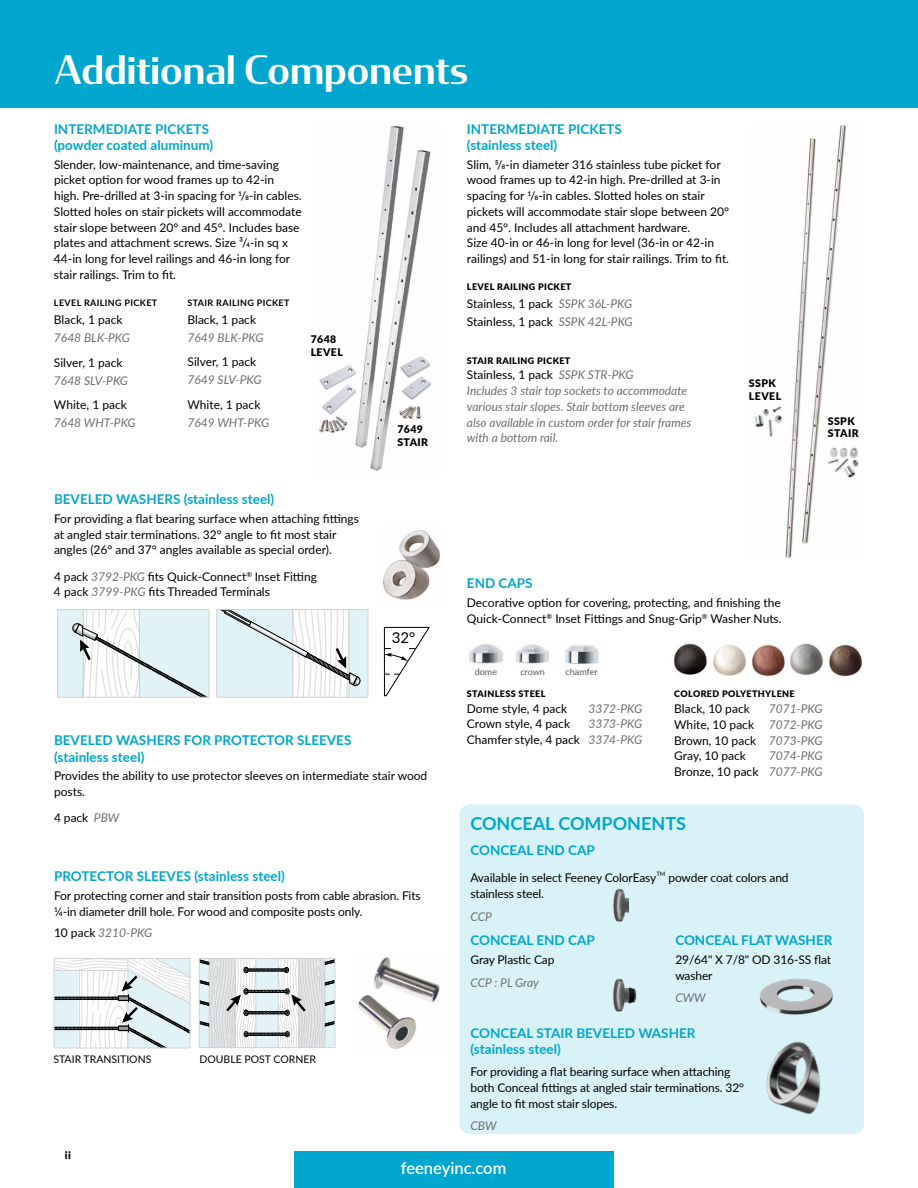
<style>
.page{position:relative;width:918px;height:1188px;background:#fff}
.page>*{position:absolute;margin:0;border:0;box-sizing:border-box;transform-origin:0 0}
.t1{font:500 39px "Condor";color:#fff}
.t2{font:700 18px "Lato";color:#00a6ce}
.t3{font:600 16.5px "Lato";color:#fff}
.t4{font:15px "Lato";color:#000}
.t5{font:700 13.5px/16.2px "Lato";color:#00a6ce}
.t6{font:12px/15.8px "Lato";color:#000}
.t7{font:italic 12px/15.8px "Lato";color:#6d6e71}
.t8{font:900 10.5px/12.6px "Lato";letter-spacing:.04em;color:#000}
.t9{font:10.5px "Lato";color:#000}
.t10{font:900 9px "Lato";letter-spacing:.04em;color:#000}
.t11{font:700 9px "Lato";letter-spacing:.04em;color:#000}
.t12{font:9px "Lato";color:#58595b}
.t13{font:6px "Lato";color:#000}
.s1{font-style:italic;color:#6d6e71}
.s2{font-style:normal;color:#000}
</style>
<div class="page">
<div style="left:294px;top:1151px;width:319px;height:37px;background:#00a6ce"></div>
<div style="left:0;top:0;width:918px;height:108px;background:#00a6ce"></div>
<div style="left:459px;top:804px;width:405px;height:330px;background:#d9f2f8;border-radius:11px"></div>
<img style="left:318px;top:125px;width:114px;height:346px">
<img style="left:766px;top:1041px;width:55px;height:74px">
<img style="left:613px;top:888px;width:16px;height:34px">
<img style="left:760px;top:978px;width:73px;height:37px">
<img style="left:754px;top:125px;width:105px;height:433px">
<img style="left:673px;top:643px;width:34px;height:32px">
<img style="left:713px;top:645px;width:33px;height:31px">
<img style="left:750px;top:644px;width:35px;height:33px">
<img style="left:790px;top:643px;width:33px;height:32px">
<img style="left:828px;top:644px;width:35px;height:33px">
<img style="left:469px;top:644px;width:34px;height:20px">
<img style="left:516px;top:644px;width:33px;height:20px">
<img style="left:565px;top:645px;width:34px;height:19px">
<img style="left:383px;top:530px;width:57px;height:70px">
<div style="left:217px;top:610px;width:151px;height:87px;background:#e2f3f8"></div>
<div style="left:216px;top:609px;width:152px;height:89px;border:1px solid #d1d3d4"></div>
<svg style="left:217px;top:609px;width:144px;height:88px"></svg>
<div style="left:58px;top:610px;width:151px;height:87px;background:#e2f3f8"></div>
<div style="left:57px;top:609px;width:152px;height:89px;border:1px solid #d1d3d4"></div>
<svg style="left:72px;top:610px;width:137px;height:88px"></svg>
<svg style="left:384px;top:626px;width:46px;height:71px"></svg>
<img style="left:358px;top:957px;width:82px;height:92px">
<svg style="left:199px;top:958px;width:136px;height:90px;background:#d0d5d7"></svg>
<svg style="left:54px;top:958px;width:136px;height:90px"></svg>
<img style="left:613px;top:978px;width:24px;height:34px">
<h1 class="t1" style="left:55px;top:55px;width:415px">Additional Components</h1>
<p class="t5" style="left:54px;top:122px;width:161px">INTERMEDIATE PICKETS (powder coated aluminum)</p>
<p class="t6" style="left:54px;top:156px;width:249px">Slender, low-maintenance, and time-saving picket option for wood frames up to 42-in high. Pre-drilled at 3-in spacing for 1/8-in cables.<br>Slotted holes on stair pickets will accommodate stair slope between 20° and 45°. Includes base plates and attachment screws. Size ³/4-in sq x 44-in long for level railings and 46-in long for stair railings. Trim to fit.</p>
<p class="t11" style="left:54px;top:299px;width:105px">LEVEL RAILING PICKET</p>
<p class="t6" style="left:54px;top:311px;width:70px">Black, 1 pack</p>
<p class="t7" style="left:54px;top:330px;width:78px">7648 BLK-PKG</p>
<p class="t6" style="left:54px;top:354px;width:70px">Silver, 1 pack</p>
<p class="t7" style="left:54px;top:373px;width:76px">7648 SLV-PKG</p>
<p class="t6" style="left:54px;top:397px;width:74px">White, 1 pack</p>
<p class="t7" style="left:54px;top:416px;width:83px">7648 WHT-PKG</p>
<p class="t11" style="left:188px;top:299px;width:104px">STAIR RAILING PICKET</p>
<p class="t6" style="left:188px;top:311px;width:70px">Black, 1 pack</p>
<p class="t7" style="left:188px;top:330px;width:78px">7649 BLK-PKG</p>
<p class="t6" style="left:188px;top:354px;width:70px">Silver, 1 pack</p>
<p class="t7" style="left:188px;top:373px;width:76px">7649 SLV-PKG</p>
<p class="t6" style="left:188px;top:396px;width:74px">White, 1 pack</p>
<p class="t7" style="left:188px;top:416px;width:83px">7649 WHT-PKG</p>
<p class="t8" style="left:311px;top:333px;width:34px">7648<br>LEVEL</p>
<p class="t5" style="left:54px;top:492px;width:222px">BEVELED WASHERS (stainless steel)</p>
<p class="t6" style="left:54px;top:510px;width:306px">For providing a flat bearing surface when attaching fittings at angled stair terminations. 32° angle to fit most stair angles (26° and 37° angles available as special order).</p>
<p class="t6" style="left:54px;top:568px;width:265px">4 pack <span class="s1">3792-PKG</span> fits Quick-Connect<sup>®</sup> Inset Fitting<br>4 pack <span class="s1">3799-PKG</span> fits Threaded Terminals</p>
<p class="t8" style="left:397px;top:423px;width:32px">7649<br>STAIR</p>
<p class="t4" style="left:392px;top:627px;width:25px">32°</p>
<p class="t5" style="left:467px;top:122px;width:157px">INTERMEDIATE PICKETS (stainless steel)</p>
<p class="t6" style="left:467px;top:156px;width:264px">Slim, 5 /8-in diameter 316 stainless tube picket for wood frames up to 42-in high. Pre-drilled at 3-in spacing for 1/8-in cables. Slotted holes on stair pickets will accommodate stair slope between 20° and 45°. Includes all attachment hardware.<br>Size 40-in or 46-in long for level (36-in or 42-in railings) and 51-in long for stair railings. Trim to fit.</p>
<p class="t10" style="left:467px;top:282px;width:106px">LEVEL RAILING PICKET</p>
<p class="t6" style="left:467px;top:294px;width:167px;line-height:18px">Stainless, 1 pack <span class="s1">SSPK 36L-PKG<br></span>Stainless, 1 pack <span class="s1">SSPK 42L-PKG</span></p>
<p class="t10" style="left:467px;top:355px;width:105px">STAIR RAILING PICKET</p>
<p class="t7" style="left:467px;top:368px;width:226px"><span class="s2">Stainless, 1 pack</span> SSPK STR-PKG<br>Includes 3 stair top sockets to accommodate various stair slopes. Stair bottom sleeves are also available in custom order for stair frames with a bottom rail.</p>
<p class="t8" style="left:749px;top:377px;width:34px">SSPK<br>LEVEL</p>
<p class="t5" style="left:467px;top:576px;width:67px">END CAPS</p>
<p class="t6" style="left:467px;top:594px;width:316px">Decorative option for covering, protecting, and finishing the<br>Quick-Connect<sup>®</sup> Inset Fittings and Snug-Grip<sup>®</sup> Washer Nuts.</p>
<p class="t12" style="left:475px;top:666px;width:24px">dome</p>
<p class="t12" style="left:520px;top:666px;width:26px">crown</p>
<p class="t12" style="left:566px;top:666px;width:34px">chamfer</p>
<p class="t8" style="left:828px;top:415px;width:32px">SSPK<br>STAIR</p>
<p class="t5" style="left:54px;top:733px;width:299px">BEVELED WASHERS FOR PROTECTOR SLEEVES (stainless steel)</p>
<p class="t6" style="left:54px;top:768px;width:375px">Provides the ability to use protector sleeves on intermediate stair wood posts.</p>
<p class="t6" style="left:54px;top:810px;width:67px">4 pack <span class="s1">PBW</span></p>
<p class="t5" style="left:54px;top:869px;width:232px">PROTECTOR SLEEVES (stainless steel)</p>
<p class="t6" style="left:54px;top:887px;width:368px">For protecting corner and stair transition posts from cable abrasion. Fits ¼-in diameter drill hole. For wood and composite posts only.</p>
<p class="t7" style="left:54px;top:925px;width:100px"><span class="s2">10 pack</span> 3210-PKG</p>
<p class="t9" style="left:53px;top:1051px;width:99px">STAIR TRANSITIONS</p>
<p class="t9" style="left:200px;top:1051px;width:118px">DOUBLE POST CORNER</p>
<p class="t8" style="left:65px;top:1149px;width:8px">ii</p>
<p class="t10" style="left:467px;top:688px;width:80px">STAINLESS STEEL</p>
<p class="t6" style="left:467px;top:700px;width:102px">Dome style, 4 pack</p>
<p class="t7" style="left:588px;top:701px;width:55px">3372-PKG</p>
<p class="t6" style="left:467px;top:716px;width:105px">Crown style, 4 pack</p>
<p class="t6" style="left:467px;top:716px;width:177px;text-align:right"><span class="s1">3373-PKG<br></span>Chamfer style, 4 pack <span class="s1">3374-PKG</span></p>
<p class="t10" style="left:674px;top:689px;width:122px">COLORED POLYETHYLENE</p>
<p class="t6" style="left:674px;top:700px;width:77px">Black, 10 pack</p>
<p class="t6" style="left:674px;top:700px;width:150px;text-align:justify;text-indent:94px"><span class="s1">7071-PKG </span>White, 10 pack <span class="s1">7072-PKG </span>Brown, 10 pack <span class="s1">7073-PKG </span>Gray, 10 pack</p>
<p class="t7" style="left:674px;top:749px;width:150px;text-align:right">7074-PKG<br><span class="s2">Bronze, 10 pack</span> 7077-PKG</p>
<h2 class="t2" style="left:470px;top:816px;width:217px">CONCEAL COMPONENTS</h2>
<p class="t5" style="left:470px;top:843px;width:126px">CONCEAL END CAP</p>
<p class="t6" style="left:470px;top:870px;width:188px">Available in select Feeney ColorEasy</p>
<p class="t13" style="left:656px;top:871px;width:11px">TM</p>
<p class="t6" style="left:668px;top:870px;width:122px">powder coat colors and</p>
<p class="t6" style="left:470px;top:885px;width:75px">stainless steel.</p>
<p class="t7" style="left:470px;top:909px;width:23px">CCP</p>
<p class="t5" style="left:470px;top:933px;width:126px">CONCEAL END CAP</p>
<p class="t6" style="left:470px;top:951px;width:86px">Gray Plastic Cap</p>
<p class="t7" style="left:470px;top:975px;width:70px">CCP : PL Gray</p>
<p class="t5" style="left:675px;top:933px;width:159px">CONCEAL FLAT WASHER</p>
<p class="t6" style="left:675px;top:951px;width:157px">29/64" X 7/8" OD 316-SS flat washer</p>
<p class="t7" style="left:675px;top:991px;width:32px">CWW</p>
<p class="t5" style="left:470px;top:1025px;width:227px">CONCEAL STAIR BEVELED WASHER (stainless steel)</p>
<p class="t6" style="left:470px;top:1064px;width:275px">For providing a flat bearing surface when attaching both Conceal fittings at angled stair terminations. 32° angle to fit most stair slopes.</p>
<p class="t7" style="left:470px;top:1119px;width:28px">CBW</p>
<h3 class="t3" style="left:401px;top:1162px;width:107px">feeneyinc.com</h3>
</div>
